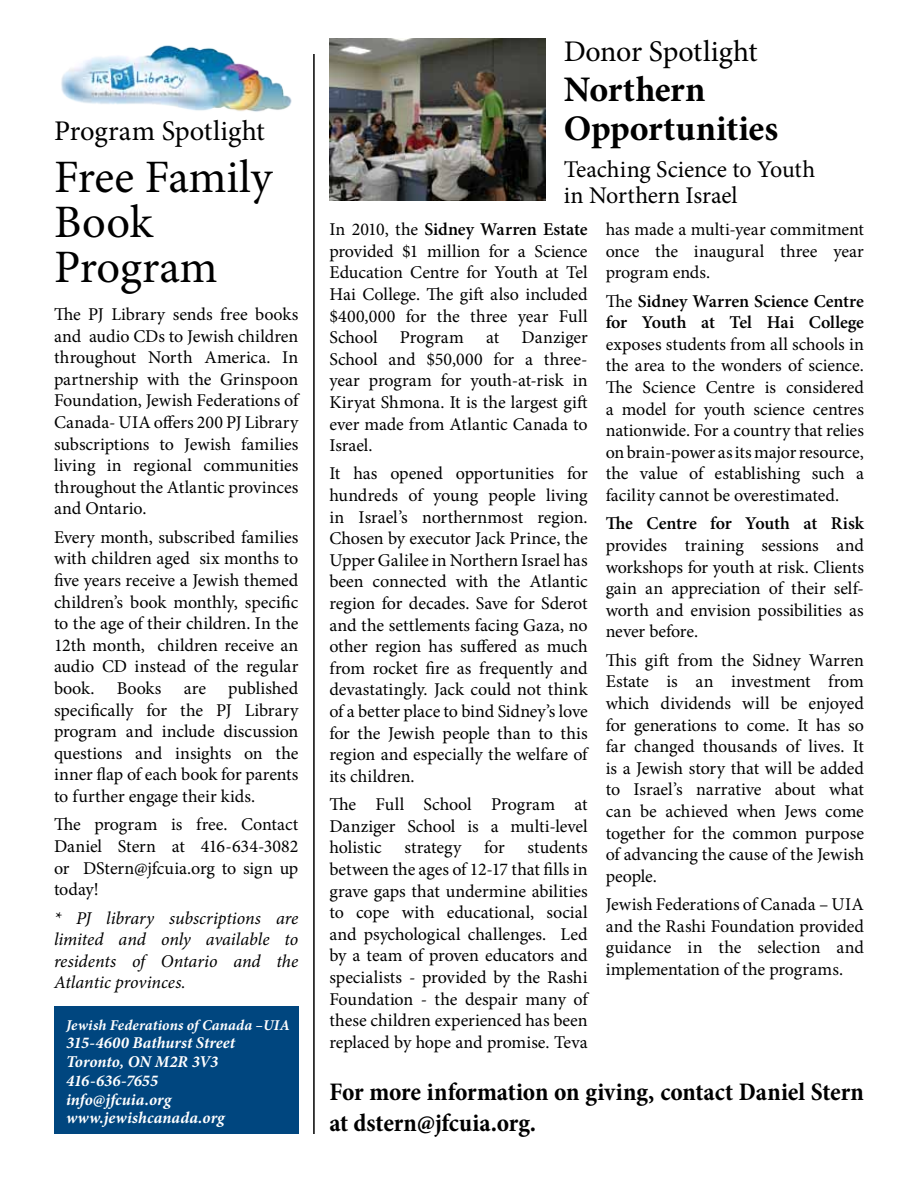
<style>
.page{position:relative;width:918px;height:1188px;background:#fff}
.page>*{position:absolute;margin:0;border:0;box-sizing:border-box;transform-origin:0 0}
.t1{font:46.5px/45px "Minion Pro";letter-spacing:-.005em;color:#000}
.t2{font:700 36px/39.8px "Minion Pro";color:#000}
.t3{font:30px "Minion Pro";letter-spacing:-.01em;color:#000}
.t4{font:28.5px "Minion Pro";color:#000}
.t5{font:700 condensed 25.5px/30.6px "Minion Pro";letter-spacing:-.005em;color:#000}
.t6{font:24px/26.2px "Minion Pro";letter-spacing:-.005em;color:#000}
.t7{font:18px/21.6px "Minion Pro";letter-spacing:-.005em;color:#000;text-align:justify}
.t8{font:italic 18px/21.6px "Minion Pro";letter-spacing:-.005em;color:#000;text-align:justify}
.t9{font:600 18px/21.6px "Minion Pro";letter-spacing:-.01em;color:#000}
.t10{font:italic 700 16.5px/18.8px "Minion Pro";letter-spacing:.005em;color:#fff}
.t11{font:italic 700 15px "Minion Pro";letter-spacing:.01em;color:#fff}
.s1{font-weight:600}
.s2{font-weight:400}
</style>
<div class="page">
<img style="left:61px;top:45px;width:231px;height:67px">
<hr style="left:313px;top:54px;width:2px;height:1080px;background:#000">
<img style="left:329px;top:39px;width:216px;height:162px">
<div style="left:54px;top:1007px;width:244px;height:127px;background:#00467f"></div>
<h3 class="t4" style="left:54px;top:112px;width:212px">Program Spotlight</h3>
<h1 class="t1" style="left:54px;top:155px;width:220px">Free Family<br>Book<br>Program</h1>
<p class="t7" style="left:54px;top:304px;width:246px">The PJ Library sends free books and audio CDs to Jewish children throughout North America. In partnership with the Grinspoon Foundation, Jewish Federations of Canada- UIA offers 200 PJ Library subscriptions to Jewish families living in regional communities throughout the Atlantic provinces and Ontario.</p>
<p class="t7" style="left:54px;top:526px;width:246px">Every month, subscribed families with children aged six months to five years receive a Jewish themed children’s book monthly, specific to the age of their children. In the 12th month, children receive an audio CD instead of the regular book. Books are published specifically for the PJ Library program and include discussion questions and insights on the inner flap of each book for parents to further engage their kids.</p>
<p class="t7" style="left:54px;top:814px;width:246px">The program is free. Contact Daniel Stern at 416-634-3082 or DStern@jfcuia.org to sign up today!</p>
<p class="t8" style="left:54px;top:907px;width:246px">* PJ library subscriptions are limited and only available to residents of Ontario and the Atlantic provinces.</p>
<p class="t11" style="left:66px;top:1014px;width:225px">Jewish Federations of Canada –UIA</p>
<p class="t10" style="left:66px;top:1033px;width:171px">315-4600 Bathurst Street<br>Toronto, ON M2R 3V3<br>416-636-7655 info@jfcuia.org www.jewishcanada.org</p>
<h3 class="t3" style="left:564px;top:31px;width:195px">Donor Spotlight</h3>
<h2 class="t2" style="left:564px;top:69px;width:216px">Northern<br>Opportunities</h2>
<h3 class="t6" style="left:564px;top:156px;width:253px">Teaching Science to Youth in Northern Israel</h3>
<p class="t7" style="left:329px;top:219px;width:260px">In 2010, the <span class="s1">Sidney Warren Estate </span>provided $1 million for a Science Education Centre for Youth at Tel Hai College. The gift also included $400,000 for the three year Full School Program at Danziger School and $50,000 for a three&shy;year program for youth-at-risk in Kiryat Shmona. It is the largest gift ever made from Atlantic Canada to Israel.</p>
<p class="t7" style="left:329px;top:463px;width:260px">It has opened opportunities for hundreds of young people living in Israel’s northernmost region.<br>Chosen by executor Jack Prince, the Upper Galilee in Northern Israel has been connected with the Atlantic region for decades. Save for Sderot and the settlements facing Gaza, no other region has suffered as much from rocket fire as frequently and devastatingly. Jack could not think of a better place to bind Sidney’s love for the Jewish people than to this region and especially the welfare of its children.</p>
<p class="t7" style="left:329px;top:794px;width:260px">The Full School Program at Danziger School is a multi-level holistic</p>
<p class="t7" style="left:329px;top:837px;width:260px;text-indent:198px">students between the ages of 12-17 that fills in grave gaps that undermine abilities to cope with educational, social and psychological challenges. Led by a team of proven educators and specialists - provided by the Rashi Foundation - the despair many of these children experienced has been replaced by hope and promise. Teva</p>
<p class="t7" style="left:404px;top:837px;width:59px">strategy</p>
<p class="t7" style="left:484px;top:837px;width:22px">for</p>
<p class="t7" style="left:606px;top:219px;width:260px">has made a multi-year commitment once the inaugural three year program ends.</p>
<p class="t9" style="left:606px;top:290px;width:260px"><span class="s2">The</span> Sidney Warren Science Centre for Youth at Tel Hai College</p>
<p class="t7" style="left:606px;top:333px;width:260px">exposes students from all schools in the area to the wonders of science.<br>The Science Centre is considered a model for youth science centres nationwide. For a country that relies on brain-power as its major resource, the value of establishing such a facility cannot be overestimated.</p>
<p class="t9" style="left:606px;top:513px;width:260px">The Centre for Youth at Risk</p>
<p class="t7" style="left:606px;top:535px;width:260px">provides training sessions and workshops for youth at risk. Clients gain an appreciation of their self&shy;worth and envision possibilities as never before.</p>
<p class="t7" style="left:606px;top:649px;width:260px">This gift from the Sidney Warren Estate is an investment from which dividends will be enjoyed for generations to come. It has so far changed thousands of lives. It is a Jewish story that will be added to Israel’s narrative about what can be achieved when Jews come together for the common purpose of advancing the cause of the Jewish people.</p>
<p class="t7" style="left:606px;top:894px;width:260px">Jewish Federations of Canada – UIA and the Rashi Foundation provided guidance in the selection and implementation of the programs.</p>
<h3 class="t5" style="left:329px;top:1077px;width:536px">For more information on giving, contact Daniel Stern at dstern@jfcuia.org.</h3>
</div>
